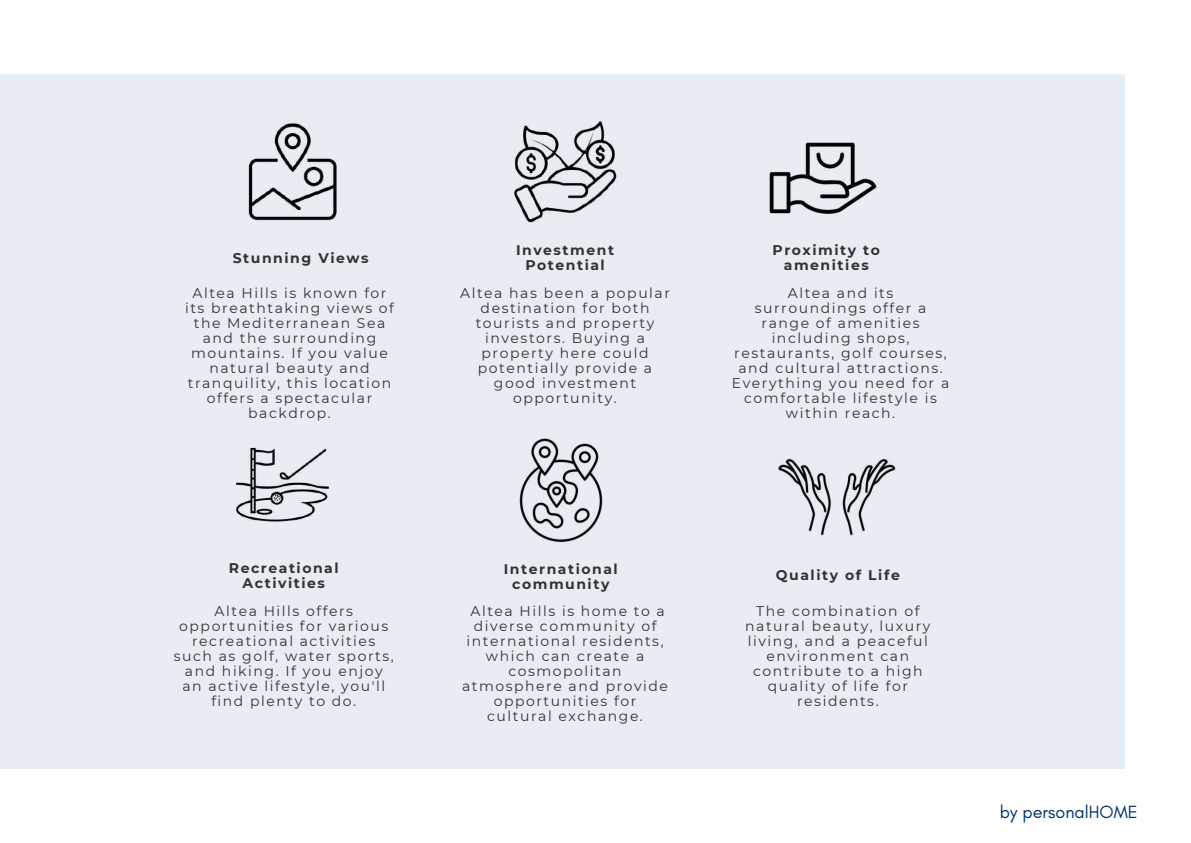
<style>
.page{position:relative;width:1191px;height:843px;background:#fff}
.page>*{position:absolute;margin:0;border:0;box-sizing:border-box;transform-origin:0 0}
.t1{font:18px "Glacial Indifference";color:#003569}
.t2{font:14px/15px "Montserrat";letter-spacing:.11em;color:#333;text-align:center}
.t3{font:700 14px/15px "Montserrat";letter-spacing:.11em;color:#333;text-align:center}
</style>
<div class="page">
<div style="left:0;top:74px;width:1124px;height:694px;background:#e7edf3"></div>
<img style="left:236px;top:447px;width:93px;height:75px">
<img style="left:519px;top:438px;width:84px;height:105px">
<img style="left:778px;top:458px;width:118px;height:78px">
<img style="left:514px;top:121px;width:103px;height:102px">
<img style="left:769px;top:142px;width:108px;height:72px">
<img style="left:248px;top:123px;width:89px;height:98px">
<p class="t3" style="left:233px;top:250px;width:137px">Stunning Views</p>
<p class="t3" style="left:516px;top:243px;width:100px">Investment<br>Potential</p>
<p class="t3" style="left:772px;top:243px;width:109px">Proximity to amenities</p>
<p class="t2" style="left:185px;top:285px;width:210px">Altea Hills is known for its breathtaking views of the Mediterranean Sea and the surrounding mountains. If you value natural beauty and tranquility, this location offers a spectacular backdrop.</p>
<p class="t2" style="left:460px;top:285px;width:211px">Altea has been a popular destination for both tourists and property investors. Buying a property here could potentially provide a good investment opportunity.</p>
<p class="t2" style="left:731px;top:285px;width:219px">Altea and its surroundings offer a range of amenities including shops, restaurants, golf courses, and cultural attractions.<br>Everything you need for a comfortable lifestyle is within reach.</p>
<p class="t3" style="left:229px;top:560px;width:111px">Recreational<br>Activities</p>
<p class="t3" style="left:504px;top:561px;width:115px">International community</p>
<p class="t3" style="left:775px;top:567px;width:125px">Quality of Life</p>
<p class="t2" style="left:745px;top:603px;width:187px">The combination of natural beauty, luxury living, and a peaceful environment can contribute to a high quality of life for residents.</p>
<p class="t2" style="left:174px;top:603px;width:221px">Altea Hills offers opportunities for various recreational activities such as golf, water sports, and hiking. If you enjoy an active lifestyle, you'll find plenty to do.</p>
<p class="t2" style="left:462px;top:603px;width:207px">Altea Hills is home to a diverse community of international residents, which can create a cosmopolitan atmosphere and provide opportunities for cultural exchange.</p>
<p class="t1" style="left:999px;top:800px;width:140px">by personalHOME</p>
</div>
